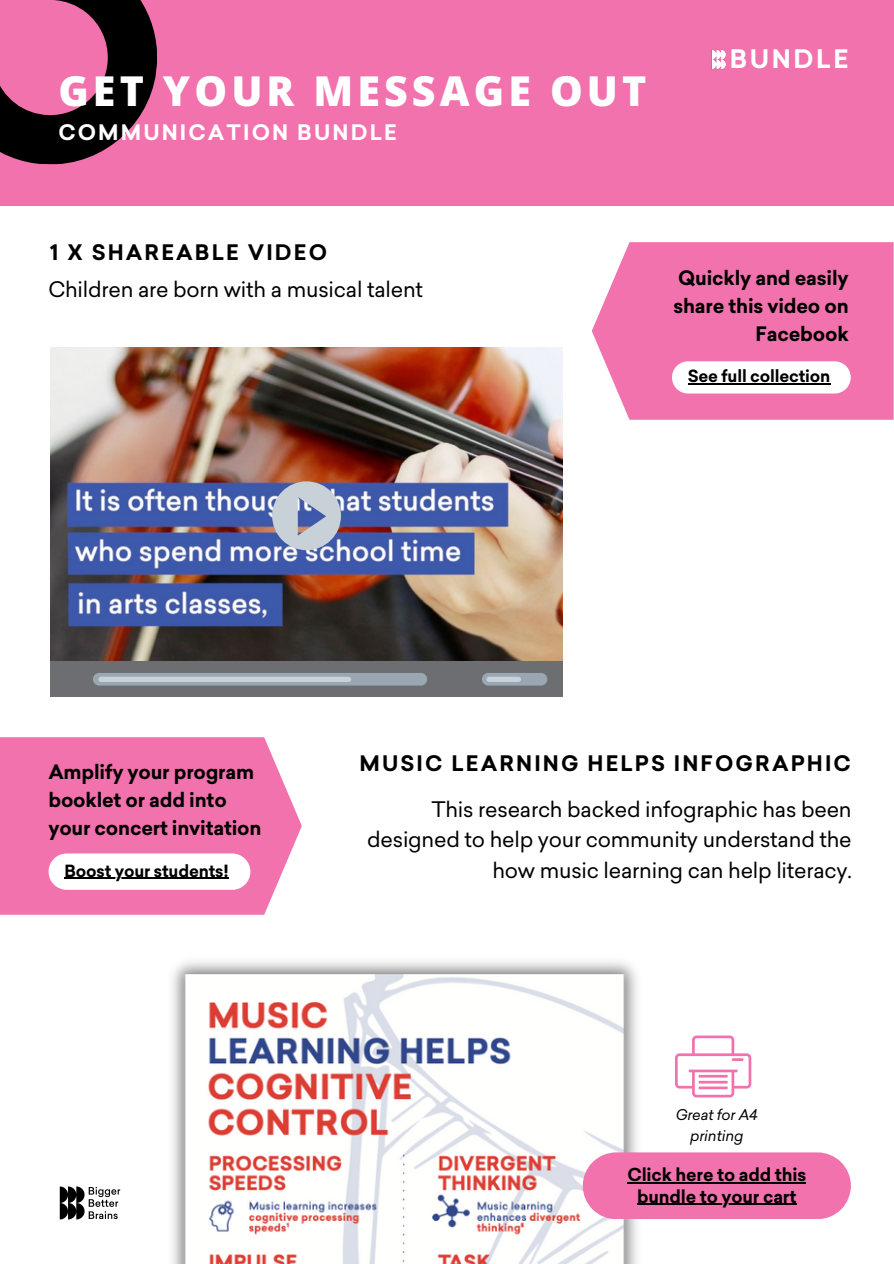
<style>
.page{position:relative;width:894px;height:1264px;background:#fff}
.page>*{position:absolute;margin:0;border:0;box-sizing:border-box;transform-origin:0 0}
.t1{font:800 41.1px "Open Sans";letter-spacing:.1em;color:#fff}
.t2{font:700 25.05px "Sailec";letter-spacing:.1em;color:#fff}
.t3{font:21px/30.3px "Sailec";letter-spacing:-.01em;color:#000;text-align:right}
.t4{font:700 21px "Sailec";letter-spacing:.1em;color:#000}
.t5{font:700 21px "Sailec";letter-spacing:.1em;color:#fff}
.t6{font:700 19.5px/28.2px "Sailec";letter-spacing:-.01em;color:#000;text-align:right}
.t7{font:700 17.55px/21.3px "Sailec";letter-spacing:-.01em;color:#000;text-align:center}
.t8{font:700 16.5px "Sailec";letter-spacing:-.01em;color:#000}
.t9{font:italic 14.55px/21px "Sailec";letter-spacing:-.01em;color:#000;text-align:center}
</style>
<div class="page">
<svg style="left:592px;top:242px;width:301px;height:178px;background:#f27cb2"></svg>
<svg style="left:0;top:737px;width:302px;height:177px;background:#f27cb2"></svg>
<div style="left:49px;top:853px;width:201px;height:36px;background:#fff;border-radius:18px"></div>
<div style="left:671px;top:361px;width:179px;height:32px;background:#fff;border-radius:16px"></div>
<hr style="left:687px;top:383px;width:143px;height:2px;background:#000">
<img style="left:172px;top:961px;width:465px;height:302px">
<svg style="left:582px;top:1152px;width:268px;height:67px;background:#ed78ad"></svg>
<hr style="left:627px;top:1182px;width:178px;height:1px;background:#000">
<hr style="left:637px;top:1203px;width:159px;height:1px;background:#000">
<img style="left:59px;top:1186px;width:62px;height:33px">
<div style="left:0;top:0;width:893px;height:205px;background:#f172ac"></div>
<svg style="left:0;top:0;width:157px;height:165px"></svg>
<img style="left:50px;top:347px;width:512px;height:314px">
<div style="left:50px;top:661px;width:512px;height:36px;background:#6d6e71"></div>
<svg style="left:93px;top:673px;width:454px;height:12px;background:#a0aab3"></svg>
<svg style="left:272px;top:481px;width:69px;height:69px;background:#a8b0c8"></svg>
<img style="left:711px;top:50px;width:15px;height:20px">
<hr style="left:64px;top:877px;width:164px;height:2px;background:#000">
<svg style="left:675px;top:1035px;width:76px;height:62px"></svg>
<h1 class="t1" style="left:58px;top:62px;width:589px">GET YOUR MESSAGE OUT</h1>
<p class="t5" style="left:58px;top:120px;width:340px">COMMUNICATION BUNDLE</p>
<p class="t2" style="left:729px;top:44px;width:120px">BUNDLE</p>
<p class="t4" style="left:50px;top:240px;width:278px">1 X SHAREABLE VIDEO</p>
<p class="t3" style="left:48px;top:275px;width:376px">Children are born with a musical talent</p>
<p class="t6" style="left:673px;top:264px;width:177px">Quickly and easily share this video on<br>Facebook</p>
<p class="t8" style="left:687px;top:367px;width:144px">See full collection</p>
<p class="t6" style="left:48px;top:757px;width:215px;text-align:left">Amplify your program booklet or add into your concert invitation</p>
<p class="t8" style="left:64px;top:861px;width:166px">Boost your students!</p>
<p class="t4" style="left:359px;top:751px;width:492px">MUSIC LEARNING HELPS INFOGRAPHIC</p>
<p class="t3" style="left:367px;top:794px;width:486px">This research backed infographic has been designed to help your community understand the how music learning can help literacy.</p>
<p class="t9" style="left:675px;top:1104px;width:84px">Great for A4 printing</p>
<p class="t7" style="left:627px;top:1164px;width:180px">Click here to add this bundle to your cart</p>
</div>
